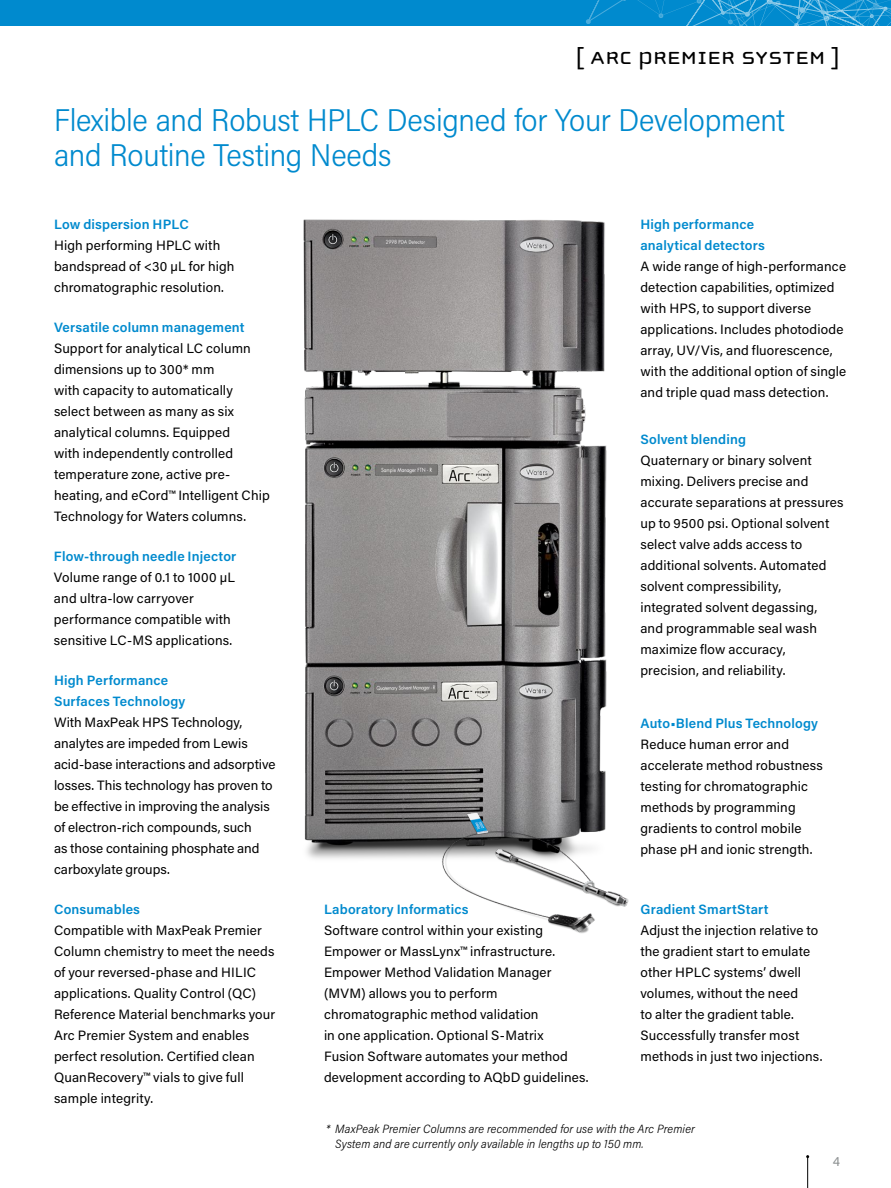
<style>
.page{position:relative;width:891px;height:1188px;background:#fff}
.page>*{position:absolute;margin:0;border:0;box-sizing:border-box;transform-origin:0 0}
.t1{font:300 31.5px/34.5px "Acumin Pro Semi Cond";letter-spacing:-.01em;color:#008ace}
.t2{font:25.5px "Cholla Unicase";letter-spacing:.025em;color:#000;scale:1.1 1}
.t3{font:13.5px/21px "Acumin Pro";letter-spacing:.01em;color:#000}
.t4{font:600 13.5px/21px "Acumin Pro";letter-spacing:.015em;color:#008ace}
.t5{font:13.5px "Acumin Pro";color:#8c9091}
.t6{font:italic 300 12px/15px "Acumin Pro Semi Cond";letter-spacing:.01em;color:#000}
</style>
<div class="page">
<div style="left:0;top:0;width:891px;height:26px;background:#008ace"></div>
<svg style="left:586px;top:0;width:305px;height:26px"></svg>
<hr style="left:807px;top:1157px;width:1px;height:31px;background:#000">
<img style="left:303px;top:219px;width:304px;height:640px">
<img style="left:438px;top:808px;width:191px;height:125px">
<h2 class="t2" style="left:576px;top:45px;width:242px">[ ARC PREMIER SYSTEM ]</h2>
<h1 class="t1" style="left:54px;top:102px;width:733px">Flexible and Robust HPLC Designed for Your Development and Routine Testing Needs</h1>
<p class="t4" style="left:54px;top:213px;width:136px">Low dispersion HPLC</p>
<p class="t3" style="left:54px;top:234px;width:182px">High performing HPLC with bandspread of &lt;30 µL for high chromatographic resolution.</p>
<p class="t4" style="left:54px;top:316px;width:192px">Versatile column management</p>
<p class="t3" style="left:54px;top:337px;width:217px">Support for analytical LC column dimensions up to 300* mm<br>with capacity to automatically select between as many as six analytical columns. Equipped<br>with independently controlled temperature zone, active pre&shy;heating, and eCord™ Intelligent Chip<br>Technology for Waters columns.</p>
<p class="t4" style="left:54px;top:546px;width:184px">Flow-through needle Injector</p>
<p class="t3" style="left:54px;top:567px;width:183px">Volume range of 0.1 to 1000 µL and ultra-low carryover performance compatible with sensitive LC-MS applications.</p>
<p class="t4" style="left:54px;top:669px;width:133px">High Performance<br>Surfaces Technology</p>
<p class="t3" style="left:54px;top:711px;width:223px">With MaxPeak HPS Technology, analytes are impeded from Lewis acid-base interactions and adsorptive losses. This technology has proven to be effective in improving the analysis of electron-rich compounds, such<br>as those containing phosphate and carboxylate groups.</p>
<p class="t4" style="left:54px;top:898px;width:88px">Consumables</p>
<p class="t3" style="left:54px;top:919px;width:223px">Compatible with MaxPeak Premier<br>Column chemistry to meet the needs of your reversed-phase and HILIC applications. Quality Control (QC)<br>Reference Material benchmarks your<br>Arc Premier System and enables perfect resolution. Certified clean<br>QuanRecovery™ vials to give full sample integrity.</p>
<p class="t4" style="left:324px;top:898px;width:146px">Laboratory Informatics</p>
<p class="t3" style="left:324px;top:919px;width:266px">Software control within your existing Empower or MassLynx™ infrastructure.<br>Empower Method Validation Manager (MVM) allows you to perform chromatographic method validation<br>in one application. Optional S-Matrix<br>Fusion Software automates your method development according to AQbD guidelines.</p>
<p class="t4" style="left:640px;top:213px;width:126px">High performance analytical detectors</p>
<p class="t3" style="left:640px;top:256px;width:207px">A wide range of high-performance detection capabilities, optimized with HPS, to support diverse applications. Includes photodiode array, UV/Vis, and fluorescence, with the additional option of single and triple quad mass detection.</p>
<p class="t4" style="left:640px;top:428px;width:107px">Solvent blending</p>
<p class="t3" style="left:640px;top:449px;width:205px">Quaternary or binary solvent mixing. Delivers precise and accurate separations at pressures up to 9500 psi. Optional solvent select valve adds access to additional solvents. Automated solvent compressibility, integrated solvent degassing,<br>and programmable seal wash maximize flow accuracy, precision, and reliability.</p>
<p class="t4" style="left:640px;top:712px;width:179px">Auto•Blend Plus Technology</p>
<p class="t3" style="left:640px;top:733px;width:184px">Reduce human error and accelerate method robustness testing for chromatographic methods by programming gradients to control mobile phase pH and ionic strength.</p>
<p class="t4" style="left:640px;top:898px;width:130px">Gradient SmartStart</p>
<p class="t3" style="left:640px;top:919px;width:184px">Adjust the injection relative to the gradient start to emulate other HPLC systems’ dwell volumes, without the need<br>to alter the gradient table.<br>Successfully transfer most methods in just two injections.</p>
<p class="t6" style="left:335px;top:1121px;width:361px;text-indent:-9px">* MaxPeak Premier Columns are recommended for use with the Arc Premier<br>System and are currently only available in lengths up to 150 mm.</p>
<p class="t5" style="left:833px;top:1151px;width:9px">4</p>
</div>
